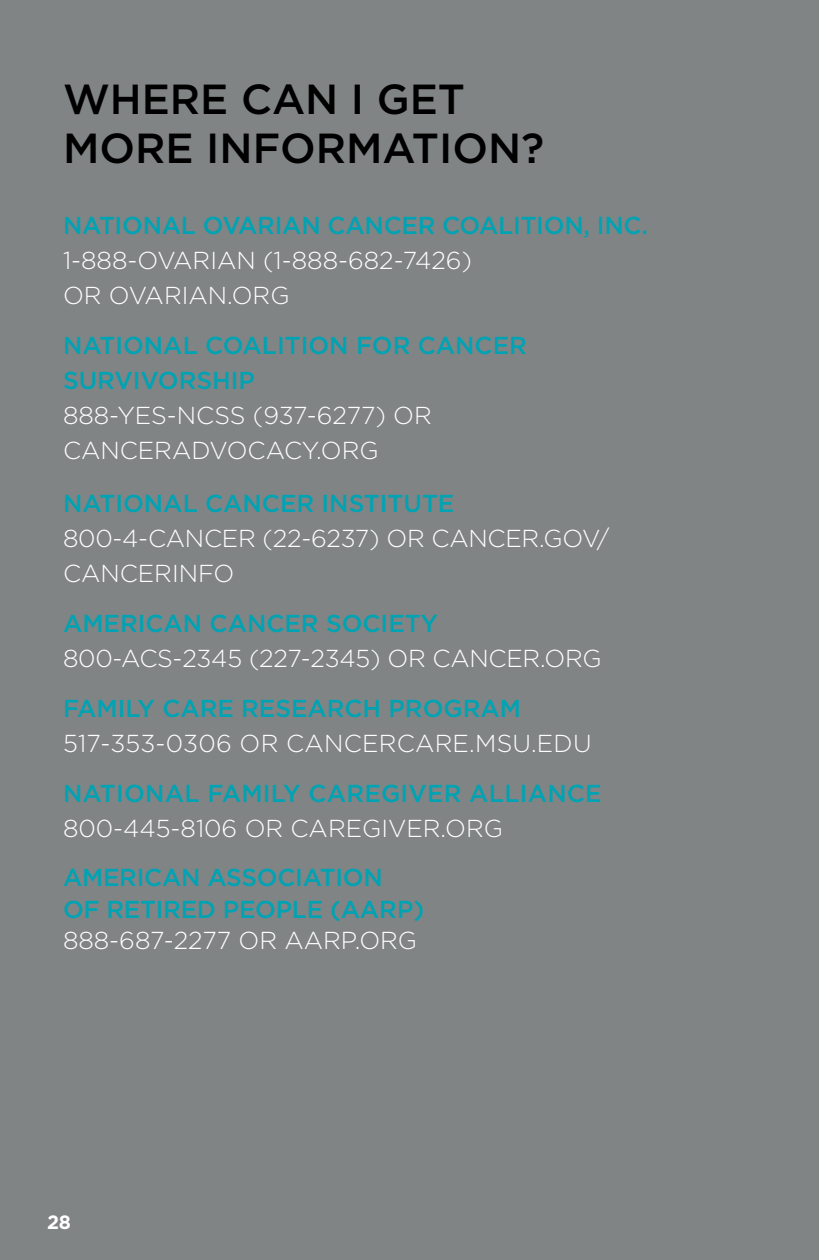
<style>
.page{position:relative;width:819px;height:1260px;background:#818485}
.page>*{position:absolute;margin:0;border:0;box-sizing:border-box;transform-origin:0 0}
.H3_subhead{font:500 42px/49px "Gotham";color:#000}
.H3_subhead-2{font:300 24.5px/35px "Gotham";color:#fff}
.H3_subhead-3{font:500 24.5px/31.5px "Gotham";letter-spacing:-.01em;color:#00a3b3}
.H3_subhead-4{font:500 24.5px/35px "Gotham";letter-spacing:.01em;color:#00a3b3}
.t1{font:700 19.25px "Gotham";color:#fff}
.s1{font-weight:500;color:#00a3b3}
.s2{font-weight:300;color:#fff}
</style>
<div class="page">
<p class="H3_subhead" style="left:63px;top:73px;width:483px">WHERE CAN I GET<br>MORE INFORMATION?</p>
<p class="H3_subhead-2" style="left:63px;top:207px;width:587px"><span class="s1">NATIONAL OVARIAN CANCER COALITION, INC.<br></span>1-888-OVARIAN (1-888-682-7426)<br>OR OVARIAN.ORG</p>
<p class="H3_subhead-2" style="left:63px;top:327px;width:465px"><span class="s1">NATIONAL COALITION FOR CANCER<br>SURVIVORSHIP<br></span>888-YES-NCSS (937-6277) OR<br>CANCERADVOCACY.ORG</p>
<p class="H3_subhead-2" style="left:63px;top:485px;width:548px"><span class="s1">NATIONAL CANCER INSTITUTE<br></span>800-4-CANCER (22-6237) OR CANCER.GOV/<br>CANCERINFO</p>
<p class="H3_subhead-2" style="left:63px;top:605px;width:540px"><span class="s1">AMERICAN CANCER SOCIETY<br></span>800-ACS-2345 (227-2345) OR CANCER.ORG</p>
<p class="H3_subhead-2" style="left:63px;top:690px;width:530px"><span class="s1">FAMILY CARE RESEARCH PROGRAM<br></span>517-353-0306 OR CANCERCARE.MSU.EDU</p>
<p class="H3_subhead-4" style="left:63px;top:775px;width:540px">NATIONAL FAMILY CAREGIVER ALLIANCE<br><span class="s2">800-445-8106 OR CAREGIVER.ORG</span></p>
<p class="H3_subhead-3" style="left:63px;top:861px;width:363px">AMERICAN ASSOCIATION<br>OF RETIRED PEOPLE (AARP)<br><span class="s2">888-687-2277 OR AARP.ORG</span></p>
<p class="t1" style="left:47px;top:1211px;width:25px">28</p>
</div>
